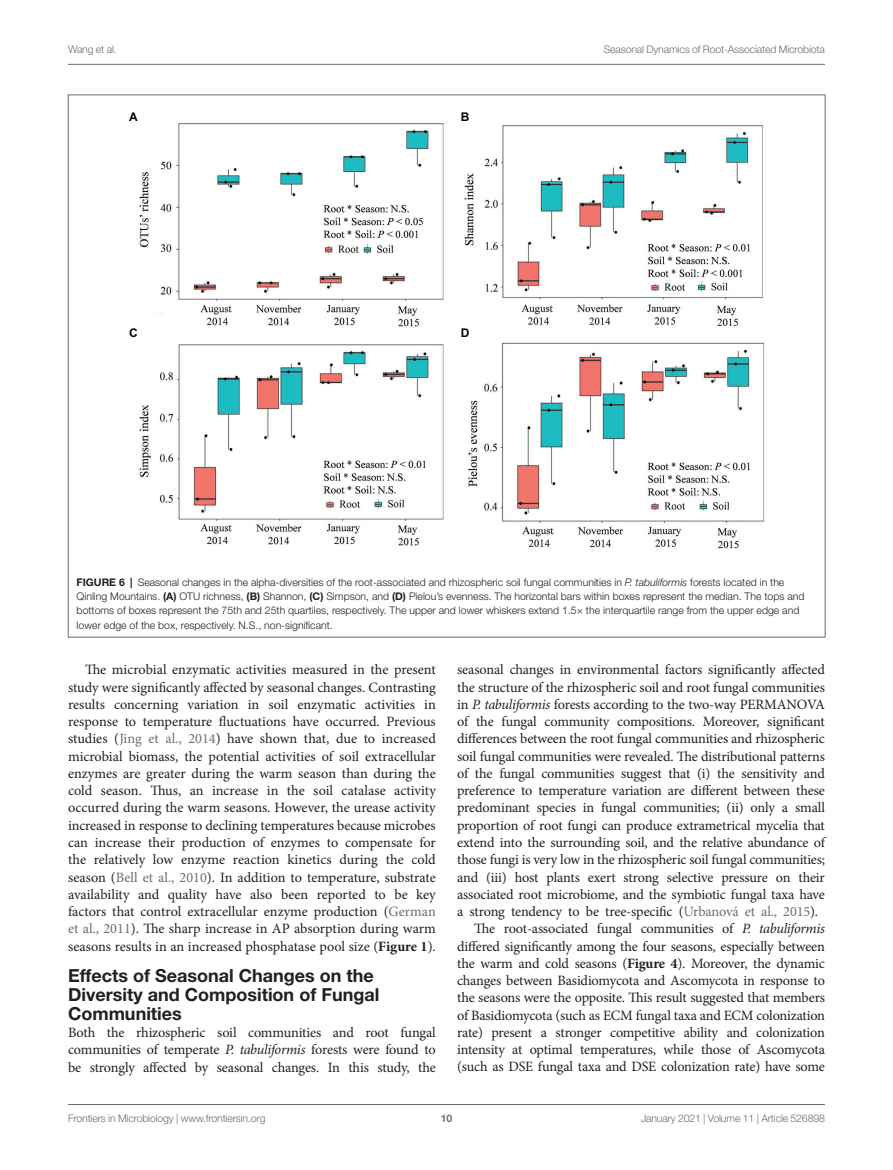
<style>
.page{position:relative;width:893px;height:1170px;background:#fff}
.page>*{position:absolute;margin:0;border:0;box-sizing:border-box;transform-origin:0 0}
.HEAD_2{font:700 18px/18.8px "Helvetica Neue LT Std";color:#231f20}
.TEXT{font:14.25px/17.2px "Minion Pro";letter-spacing:-.01em;color:#231f20;text-align:justify}
.TEXT_FLUSH{font:14.25px/17.2px "Minion Pro";letter-spacing:-.015em;color:#231f20;text-align:justify}
.t1{font:700 12px "Arial";color:#040503}
.FIG_LEG{font:300 10.5px/14.2px "Helvetica Neue LT Std";color:#231f20}
.t2{font:300 10.5px "Helvetica Neue LT Std";letter-spacing:-.015em;color:#6c6d70}
.t3{font:700 10.5px "Helvetica Neue LT Std";color:#6c6d70}
.s1{font-weight:700}
.s2{font-style:italic}
.s3{color:#6c6d70}
</style>
<div class="page">
<hr style="left:68px;top:64px;width:757px;height:1px;background:#6c6d70">
<hr style="left:68px;top:1104px;width:757px;height:1px;background:#6c6d70">
<img style="left:139px;top:123px;width:626px;height:426px">
<p class="t2" style="left:68px;top:42px;width:50px">Wang et al.</p>
<p class="t2" style="left:604px;top:42px;width:223px">Seasonal Dynamics of Root-Associated Microbiota</p>
<p class="t1" style="left:129px;top:108px;width:10px">A</p>
<p class="t1" style="left:461px;top:108px;width:10px">B</p>
<p class="t1" style="left:129px;top:324px;width:10px">C</p>
<p class="t1" style="left:461px;top:324px;width:10px">D</p>
<p class="FIG_LEG" style="left:77px;top:574px;width:729px"><span class="s1">FIGURE 6 |</span> Seasonal changes in the alpha-diversities of the root-associated and rhizospheric soil fungal communities in <span class="s2">P. tabuliformis</span> forests located in the Qinling Mountains. <span class="s1">(A)</span> OTU richness, <span class="s1">(B)</span> Shannon, <span class="s1">(C)</span> Simpson, and <span class="s1">(D)</span> Pielou’s evenness. The horizontal bars within boxes represent the median. The tops and bottoms of boxes represent the 75th and 25th quartiles, respectively. The upper and lower whiskers extend 1.5× the interquartile range from the upper edge and lower edge of the box, respectively. N.S., non-significant.</p>
<p class="TEXT" style="left:68px;top:661px;width:369px;text-indent:17px">The microbial enzymatic activities measured in the present study were significantly affected by seasonal changes. Contrasting results concerning variation in soil enzymatic activities in response to temperature fluctuations have occurred. Previous studies (<span class="s3">Jing et al., 2014</span>) have shown that, due to increased microbial biomass, the potential activities of soil extracellular enzymes are greater during the warm season than during the cold season. Thus, an increase in the soil catalase activity occurred during the warm seasons. However, the urease activity increased in response to declining temperatures because microbes can increase their production of enzymes to compensate for the relatively low enzyme reaction kinetics during the cold season (<span class="s3">Bell et al., 2010</span>). In addition to temperature, substrate availability and quality have also been reported to be key factors that control extracellular enzyme production (<span class="s3">German et al., 2011</span>). The sharp increase in AP absorption during warm seasons results in an increased phosphatase pool size (<span class="s1">Figure 1</span>).</p>
<p class="HEAD_2" style="left:68px;top:965px;width:313px">Effects of Seasonal Changes on the<br>Diversity and Composition of Fungal<br>Communities</p>
<p class="TEXT_FLUSH" style="left:68px;top:1023px;width:369px">Both the rhizospheric soil communities and root fungal communities of temperate <span class="s2">P. tabuliformis</span> forests were found to be strongly affected by seasonal changes. In this study, the</p>
<p class="TEXT_FLUSH" style="left:457px;top:661px;width:369px">seasonal changes in environmental factors significantly affected the structure of the rhizospheric soil and root fungal communities in <span class="s2">P. tabuliformis</span> forests according to the two-way PERMANOVA of the fungal community compositions. Moreover, significant differences between the root fungal communities and rhizospheric soil fungal communities were revealed. The distributional patterns of the fungal communities suggest that (i) the sensitivity and preference to temperature variation are different between these predominant species in fungal communities; (ii) only a small proportion of root fungi can produce extrametrical mycelia that extend into the surrounding soil, and the relative abundance of those fungi is very low in the rhizospheric soil fungal communities; and (iii) host plants exert strong selective pressure on their associated root microbiome, and the symbiotic fungal taxa have a strong tendency to be tree-specific (<span class="s3">Urbanová et al., 2015</span>).</p>
<p class="TEXT" style="left:457px;top:920px;width:369px;text-indent:17px">The root-associated fungal communities of <span class="s2">P. tabuliformis </span>differed significantly among the four seasons, especially between the warm and cold seasons (<span class="s1">Figure 4</span>). Moreover, the dynamic changes between Basidiomycota and Ascomycota in response to the seasons were the opposite. This result suggested that members of Basidiomycota (such as ECM fungal taxa and ECM colonization rate) present a stronger competitive ability and colonization intensity at optimal temperatures, while those of Ascomycota (such as DSE fungal taxa and DSE colonization rate) have some</p>
<p class="t2" style="left:68px;top:1111px;width:199px">Frontiers in Microbiology | www.frontiersin.org</p>
<p class="t3" style="left:441px;top:1111px;width:13px">10</p>
<p class="t2" style="left:641px;top:1111px;width:185px">January 2021 | Volume 11 | Article 526898</p>
</div>
